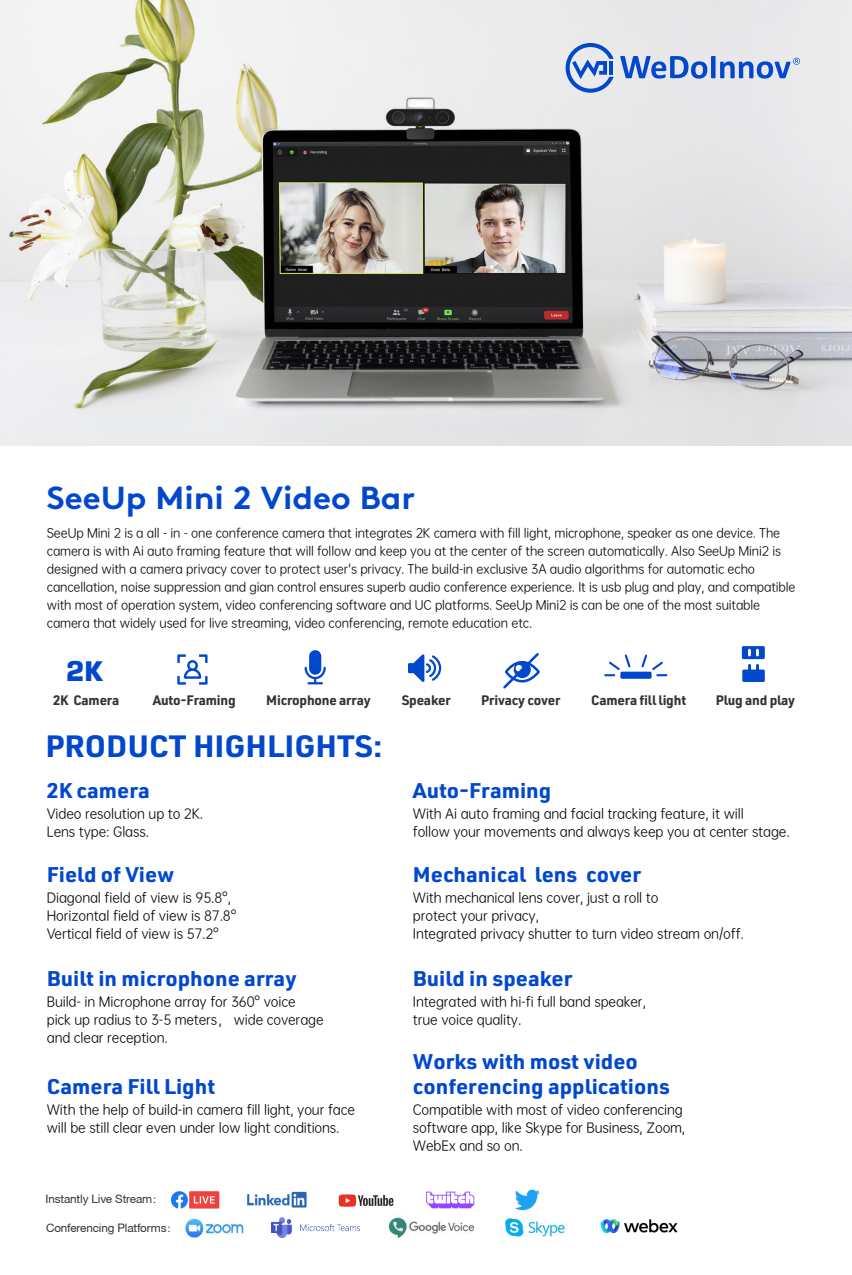
<style>
.page{position:relative;width:852px;height:1275px;background:#fff}
.page>*{position:absolute;margin:0;border:0;box-sizing:border-box;transform-origin:0 0}
.t1{font:700 31.95px "Brown Std";color:#0248ce;scale:1.05 1}
.t2{font:700 30.3px "URWDIN";color:#0248ce;scale:1.05 1}
.t3{font:700 26.85px "Square 721 BT";color:#0248ce}
.t4{font:700 20.85px/25px "URWDIN";color:#0248ce;scale:1.05 1}
.t5{font:700 13.5px "URWDIN";letter-spacing:-.015em;color:#333}
.t6{font:13.05px/18.1px "OPPO Sans R";letter-spacing:-.01em;color:#000}
.t7{font:12px/18px "OPPO Sans R";letter-spacing:-.01em;color:#000}
.t8{font:11.7px "Helvetica Neue CE";letter-spacing:-.01em;color:#333}
.s1{font-family:"Adobe Song Std";font-weight:300}
</style>
<div class="page">
<img style="left:0;top:0;width:852px;height:446px">
<svg style="left:566px;top:43px;width:48px;height:50px"></svg>
<hr style="left:609px;top:61px;width:4px;height:14px;background:#0248ce">
<svg style="left:620px;top:56px;width:180px;height:23px"></svg>
<svg style="left:177px;top:654px;width:31px;height:31px"></svg>
<div style="left:742px;top:670px;width:23px;height:12px;background:#0248ce"></div>
<svg style="left:742px;top:646px;width:23px;height:26px"></svg>
<svg style="left:408px;top:654px;width:34px;height:28px"></svg>
<img style="left:185px;top:1218px;width:59px;height:20px">
<img style="left:271px;top:1217px;width:89px;height:21px">
<img style="left:388px;top:1217px;width:87px;height:22px">
<img style="left:504px;top:1218px;width:61px;height:19px">
<img style="left:600px;top:1219px;width:78px;height:15px">
<img style="left:247px;top:1191px;width:60px;height:17px">
<img style="left:339px;top:1194px;width:54px;height:13px">
<img style="left:171px;top:1192px;width:48px;height:17px">
<img style="left:426px;top:1191px;width:49px;height:18px">
<img style="left:515px;top:1190px;width:25px;height:21px">
<svg style="left:503px;top:653px;width:37px;height:36px"></svg>
<svg style="left:305px;top:667px;width:21px;height:17px"></svg>
<div style="left:309px;top:650px;width:12px;height:25px;background:#0248ce;border-radius:6px"></div>
<div style="left:620px;top:672px;width:32px;height:7px;background:#0248ce;border-radius:2px"></div>
<svg style="left:605px;top:654px;width:27px;height:22px"></svg>
<svg style="left:640px;top:654px;width:26px;height:22px"></svg>
<h1 class="t1" style="left:47px;top:478px;width:352px">SeeUp Mini 2 Video Bar</h1>
<p class="t7" style="left:47px;top:523px;width:750px">SeeUp Mini 2 is a all - in - one conference camera that integrates 2K camera with fill light, microphone, speaker as one device. The camera is with Ai auto framing feature that will follow and keep you at the center of the screen automatically. Also SeeUp Mini2 is designed with a camera privacy cover to protect user's privacy. The build-in exclusive 3A audio algorithms for automatic echo cancellation, noise suppression and gian control ensures superb audio conference experience. It is usb plug and play, and compatible with most of operation system, video conferencing software and UC platforms. SeeUp Mini2 is can be one of the most suitable camera that widely used for live streaming, video conferencing, remote education etc.</p>
<h3 class="t3" style="left:66px;top:655px;width:39px">2K</h3>
<p class="t5" style="left:53px;top:691px;width:68px">2K Camera</p>
<p class="t5" style="left:153px;top:691px;width:84px">Auto-Framing</p>
<p class="t5" style="left:402px;top:691px;width:51px">Speaker</p>
<p class="t5" style="left:481px;top:691px;width:81px">Privacy cover</p>
<p class="t5" style="left:716px;top:691px;width:81px">Plug and play</p>
<p class="t5" style="left:266px;top:691px;width:106px">Microphone array</p>
<p class="t5" style="left:591px;top:691px;width:96px">Camera fill light</p>
<h2 class="t2" style="left:45px;top:725px;width:323px">PRODUCT HIGHLIGHTS:</h2>
<h3 class="t4" style="left:47px;top:778px;width:100px">2K camera</h3>
<h3 class="t4" style="left:413px;top:778px;width:133px">Auto-Framing</h3>
<p class="t6" style="left:47px;top:804px;width:158px">Video resolution up to 2K.<br>Lens type: Glass.</p>
<p class="t6" style="left:413px;top:804px;width:378px">With Ai auto framing and facial tracking feature, it will<br>follow your movements and always keep you at center stage.</p>
<h3 class="t4" style="left:47px;top:861px;width:123px">Field of View</h3>
<h3 class="t4" style="left:413px;top:861px;width:219px">Mechanical lens cover</h3>
<p class="t6" style="left:47px;top:887px;width:191px">Diagonal field of view is 95.8°,<br>Horizontal field of view is 87.8°<br>Vertical field of view is 57.2°</p>
<p class="t6" style="left:413px;top:887px;width:332px">With mechanical lens cover, just a roll to<br>protect your privacy,<br>Integrated privacy shutter to turn video stream on/off.</p>
<h3 class="t4" style="left:47px;top:965px;width:239px">Built in microphone array</h3>
<h3 class="t4" style="left:413px;top:965px;width:153px">Build in speaker</h3>
<p class="t6" style="left:47px;top:992px;width:278px">Build- in Microphone array for 360° voice<br>pick up radius to 3-5 meters， wide coverage and clear reception.</p>
<p class="t6" style="left:413px;top:991px;width:235px">Integrated with hi-fi full band speaker, true voice quality.</p>
<h3 class="t4" style="left:47px;top:1073px;width:162px">Camera Fill Light</h3>
<h3 class="t4" style="left:413px;top:1048px;width:246px">Works with most video conferencing applications</h3>
<p class="t6" style="left:47px;top:1099px;width:310px">With the help of build-in camera fill light, your face will be still clear even under low light conditions.</p>
<p class="t6" style="left:413px;top:1099px;width:274px">Compatible with most of video conferencing software app, like Skype for Business, Zoom,<br>WebEx and so on.</p>
<p class="t8" style="left:46px;top:1192px;width:119px">Instantly Live Stream<span class="s1">：</span></p>
<p class="t8" style="left:46px;top:1220px;width:133px">Conferencing Platforms<span class="s1">：</span></p>
</div>
